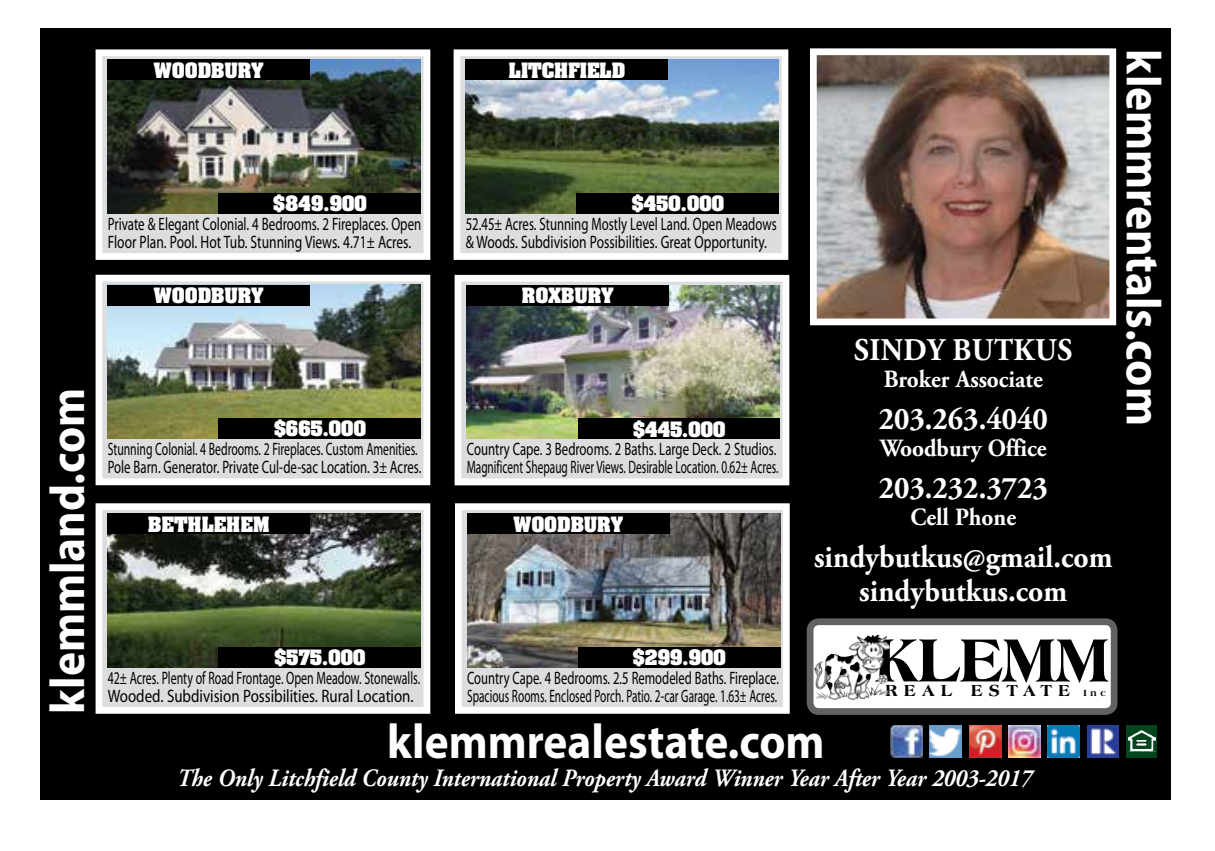
<style>
.page{position:relative;width:1215px;height:851px;background:#fff}
.page>*{position:absolute;margin:0;border:0;box-sizing:border-box;transform-origin:0 0}
.t1{font:800 64.58px "Americana BT";color:#000;scale:.95 1}
.t2{font:700 48.82px "Myriad Pro";color:#fff;scale:.93 1}
.t3{font:700 31.5px/34px "Adobe Garamond Pro";color:#fff;text-align:center;scale:.94 1}
.t4{font:italic 700 24.75px "Adobe Garamond Pro";color:#fff;scale:.9 1}
.t5{font:700 24.75px "Adobe Garamond Pro";color:#fff;scale:.94 1}
.t6{font:18px/18px "Myriad Pro";color:#000;scale:.71 1}
.t7{font:18px/18px "Myriad Pro";color:#000;scale:.65 1}
.t8{font:18px/18px "Myriad Pro";color:#000;scale:.7 1}
.t9{font:18px/18px "Myriad Pro";color:#000;scale:.66 1}
.t10{font:700 18px "Aachen";color:#fff}
.t11{font:18px/18px "Myriad Pro";color:#000;scale:.72 1}
.t12{font:800 17.1px "Americana BT";letter-spacing:.4em;color:#000;scale:.95 1}
.s1{font-size:9.45px}
</style>
<div class="page">
<div style="left:40px;top:28px;width:1130px;height:771px;background:#000"></div>
<div style="left:99px;top:508px;width:325px;height:203px;background:#dcddde"></div>
<div style="left:96px;top:503px;width:334px;height:210px;border:7px solid #fff"></div>
<img style="left:108px;top:513px;width:313px;height:154px">
<div style="left:219px;top:647px;width:202px;height:20px;background:#000"></div>
<div style="left:99px;top:279px;width:325px;height:203px;background:#dcddde"></div>
<div style="left:96px;top:275px;width:334px;height:210px;border:7px solid #fff"></div>
<img style="left:108px;top:285px;width:313px;height:153px">
<div style="left:108px;top:285px;width:202px;height:20px;background:#000"></div>
<div style="left:219px;top:418px;width:202px;height:20px;background:#000"></div>
<div style="left:458px;top:508px;width:325px;height:203px;background:#dcddde"></div>
<div style="left:455px;top:503px;width:335px;height:210px;border:7px solid #fff"></div>
<img style="left:467px;top:513px;width:313px;height:154px">
<div style="left:467px;top:513px;width:202px;height:20px;background:#000"></div>
<div style="left:108px;top:513px;width:202px;height:21px;background:#000"></div>
<div style="left:578px;top:647px;width:202px;height:20px;background:#000"></div>
<div style="left:457px;top:54px;width:325px;height:203px;background:#dcddde"></div>
<div style="left:454px;top:49px;width:334px;height:211px;border:7px solid #fff"></div>
<img style="left:466px;top:60px;width:313px;height:153px">
<div style="left:466px;top:60px;width:202px;height:20px;background:#000"></div>
<div style="left:577px;top:193px;width:202px;height:20px;background:#000"></div>
<div style="left:458px;top:279px;width:325px;height:203px;background:#dcddde"></div>
<div style="left:455px;top:275px;width:334px;height:210px;border:7px solid #fff"></div>
<img style="left:467px;top:285px;width:313px;height:154px">
<div style="left:467px;top:285px;width:202px;height:20px;background:#000"></div>
<div style="left:578px;top:418px;width:202px;height:21px;background:#000"></div>
<div style="left:99px;top:54px;width:325px;height:203px;background:#dcddde"></div>
<div style="left:96px;top:49px;width:334px;height:211px;border:7px solid #fff"></div>
<img style="left:108px;top:60px;width:313px;height:153px">
<div style="left:108px;top:60px;width:202px;height:20px;background:#000"></div>
<div style="left:219px;top:193px;width:202px;height:20px;background:#000"></div>
<img style="left:818px;top:56px;width:290px;height:261px">
<div style="left:810px;top:48px;width:306px;height:277px;border:7px solid #fff"></div>
<div style="left:810px;top:621px;width:304px;height:90px;background:#fff;border-radius:9px"></div>
<div style="left:807px;top:618px;width:311px;height:96px;border:7px solid #616264;border-radius:9px"></div>
<img style="left:814px;top:634px;width:75px;height:65px">
<svg style="left:826px;top:654px;width:45px;height:35px"></svg>
<svg style="left:864px;top:634px;width:16px;height:9px"></svg>
<img style="left:891px;top:725px;width:32px;height:32px">
<img style="left:930px;top:725px;width:32px;height:32px">
<img style="left:1047px;top:725px;width:32px;height:32px">
<img style="left:969px;top:725px;width:32px;height:32px">
<img style="left:1087px;top:725px;width:31px;height:32px">
<img style="left:1009px;top:725px;width:32px;height:32px">
<div style="left:1126px;top:725px;width:31px;height:32px;background:#00461c"></div>
<img style="left:1129px;top:730px;width:27px;height:21px">
<h2 class="t2" style="left:36px;top:714px;width:352px;rotate:-90deg">klemmland.com</h2>
<p class="t10" style="left:154px;top:56px;width:111px">WOODBURY</p>
<p class="t10" style="left:509px;top:56px;width:118px">LITCHFIELD</p>
<p class="t10" style="left:273px;top:190px;width:95px">$849.900</p>
<p class="t10" style="left:632px;top:190px;width:94px">$450.000</p>
<p class="t11" style="left:108px;top:214px;width:437px">Private &amp; Elegant Colonial. 4 Bedrooms. 2 Fireplaces. Open<br>Floor Plan. Pool. Hot Tub. Stunning Views. 4.71± Acres.</p>
<p class="t6" style="left:466px;top:214px;width:440px">52.45± Acres. Stunning Mostly Level Land. Open Meadows &amp; Woods. Subdivision Possibilities. Great Opportunity.</p>
<p class="t10" style="left:154px;top:282px;width:111px">WOODBURY</p>
<p class="t10" style="left:522px;top:282px;width:93px">ROXBURY</p>
<p class="t10" style="left:274px;top:415px;width:93px">$665.000</p>
<p class="t7" style="left:108px;top:440px;width:484px">Stunning Colonial. 4 Bedrooms. 2 Fireplaces. Custom Amenities.<br>Pole Barn. Generator. Private Cul-de-sac Location. 3± Acres.</p>
<p class="t10" style="left:633px;top:415px;width:94px">$445.000</p>
<p class="t6" style="left:467px;top:440px;width:441px">Country Cape. 3 Bedrooms. 2 Baths. Large Deck. 2 Studios.<br>Magnificent Shepaug River Views. Desirable Location. 0.62± Acres.</p>
<p class="t10" style="left:148px;top:510px;width:123px">BETHLEHEM</p>
<p class="t10" style="left:513px;top:510px;width:111px">WOODBURY</p>
<p class="t10" style="left:274px;top:643px;width:93px">$575.000</p>
<p class="t10" style="left:633px;top:643px;width:94px">$299.900</p>
<p class="t9" style="left:108px;top:668px;width:475px">42± Acres. Plenty of Road Frontage. Open Meadow. Stonewalls.<br>Wooded. Subdivision Possibilities. Rural Location.</p>
<p class="t8" style="left:467px;top:668px;width:447px">Country Cape. 4 Bedrooms. 2.5 Remodeled Baths. Fireplace.<br>Spacious Rooms. Enclosed Porch. Patio. 2-car Garage. 1.63± Acres.</p>
<h3 class="t3" style="left:854px;top:334px;width:234px">SINDY BUTKUS</h3>
<h3 class="t5" style="left:884px;top:365px;width:171px">Broker Associate</h3>
<h3 class="t3" style="left:879px;top:403px;width:182px">203.263.4040</h3>
<h3 class="t5" style="left:880px;top:434px;width:178px">Woodbury Office</h3>
<h3 class="t3" style="left:879px;top:472px;width:182px">203.232.3723</h3>
<h3 class="t5" style="left:910px;top:503px;width:114px">Cell Phone</h3>
<h3 class="t3" style="left:814px;top:541px;width:319px">sindybutkus@gmail.com sindybutkus.com</h3>
<h1 class="t1" style="left:874px;top:621px;width:249px">KLEMM</h1>
<p class="t12" style="left:886px;top:679px;width:233px">REAL ESTATE <span class="s1">Inc</span></p>
<h2 class="t2" style="left:387px;top:709px;width:472px">klemmrealestate.com</h2>
<h3 class="t4" style="left:177px;top:764px;width:952px">The Only Litchfield County International Property Award Winner Year After Year 2003-2017</h3>
<h2 class="t2" style="left:1175px;top:49px;width:406px;rotate:90deg">klemmrentals.com</h2>
</div>
